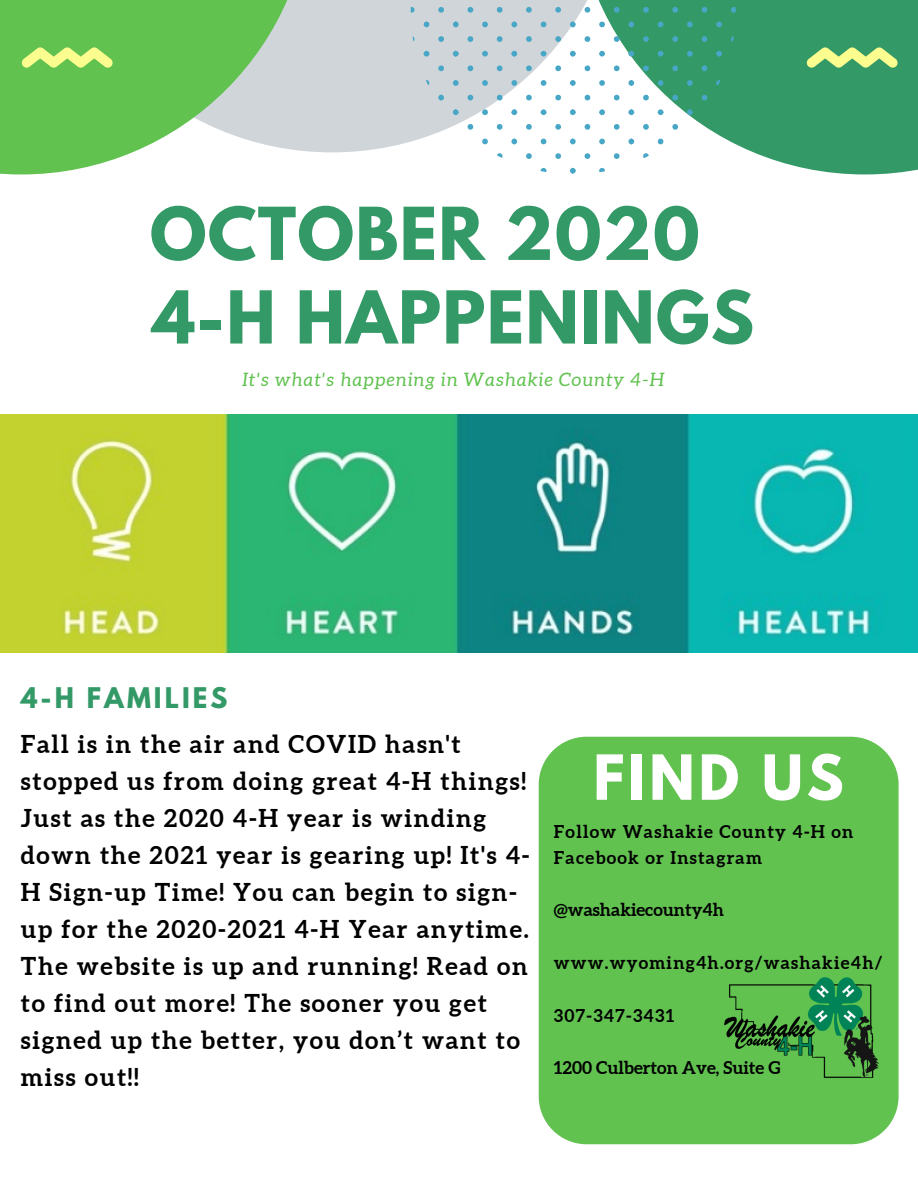
<style>
.page{position:relative;width:918px;height:1188px;background:#fff}
.page>*{position:absolute;margin:0;border:0;box-sizing:border-box;transform-origin:0 0}
.t1{font:700 64.5px/83.6px "League Spartan";letter-spacing:.02em;color:#396}
.t2{font:700 55.05px "League Spartan";letter-spacing:.07em;color:#fff}
.t3{font:700 25.2px "League Spartan";letter-spacing:.12em;color:#396}
.t4{font:700 24.6px/36.9px "Aleo";letter-spacing:.07em;color:#000}
.t5{font:italic 18.45px "Aleo";letter-spacing:.07em;color:#61c250}
.t6{font:700 17.7px/26.7px "Aleo";letter-spacing:.07em;color:#000}
.t7{font:700 17.7px "Aleo";color:#000}
</style>
<div class="page">
<svg style="left:311px;top:0;width:264px;height:152px;fill:#cfd5d9"></svg>
<svg style="left:575px;top:0;width:343px;height:174px;fill:#396"></svg>
<svg style="left:0;top:0;width:311px;height:174px;background:#8bcd81"></svg>
<svg style="left:716px;top:22px;width:6px;height:5px"></svg>
<svg style="left:702px;top:36px;width:5px;height:6px"></svg>
<svg style="left:731px;top:36px;width:5px;height:6px"></svg>
<svg style="left:702px;top:7px;width:5px;height:6px"></svg>
<svg style="left:731px;top:7px;width:5px;height:6px"></svg>
<svg style="left:716px;top:80px;width:6px;height:6px"></svg>
<svg style="left:702px;top:95px;width:5px;height:5px"></svg>
<svg style="left:731px;top:95px;width:5px;height:5px"></svg>
<svg style="left:702px;top:65px;width:5px;height:6px"></svg>
<svg style="left:731px;top:65px;width:5px;height:6px"></svg>
<svg style="left:716px;top:51px;width:6px;height:6px"></svg>
<svg style="left:716px;top:139px;width:6px;height:5px"></svg>
<svg style="left:702px;top:153px;width:5px;height:6px"></svg>
<svg style="left:731px;top:153px;width:5px;height:6px"></svg>
<svg style="left:702px;top:124px;width:5px;height:6px"></svg>
<svg style="left:731px;top:124px;width:5px;height:6px"></svg>
<svg style="left:716px;top:109px;width:6px;height:6px"></svg>
<svg style="left:716px;top:168px;width:6px;height:6px"></svg>
<svg style="left:687px;top:22px;width:6px;height:5px"></svg>
<svg style="left:658px;top:22px;width:5px;height:5px"></svg>
<svg style="left:643px;top:36px;width:6px;height:6px"></svg>
<svg style="left:672px;top:36px;width:6px;height:6px"></svg>
<svg style="left:643px;top:7px;width:6px;height:6px"></svg>
<svg style="left:672px;top:7px;width:6px;height:6px"></svg>
<svg style="left:687px;top:80px;width:6px;height:6px"></svg>
<svg style="left:658px;top:80px;width:5px;height:6px"></svg>
<svg style="left:643px;top:95px;width:6px;height:5px"></svg>
<svg style="left:672px;top:95px;width:6px;height:5px"></svg>
<svg style="left:643px;top:65px;width:6px;height:6px"></svg>
<svg style="left:672px;top:65px;width:6px;height:6px"></svg>
<svg style="left:687px;top:51px;width:6px;height:6px"></svg>
<svg style="left:658px;top:51px;width:5px;height:6px"></svg>
<svg style="left:687px;top:139px;width:6px;height:5px"></svg>
<svg style="left:658px;top:139px;width:5px;height:5px"></svg>
<svg style="left:643px;top:153px;width:6px;height:6px"></svg>
<svg style="left:672px;top:153px;width:6px;height:6px"></svg>
<svg style="left:643px;top:124px;width:6px;height:6px"></svg>
<svg style="left:672px;top:124px;width:6px;height:6px"></svg>
<svg style="left:687px;top:109px;width:6px;height:6px"></svg>
<svg style="left:658px;top:109px;width:5px;height:6px"></svg>
<svg style="left:687px;top:168px;width:6px;height:6px"></svg>
<svg style="left:658px;top:168px;width:5px;height:6px"></svg>
<svg style="left:629px;top:22px;width:5px;height:5px"></svg>
<svg style="left:599px;top:22px;width:6px;height:5px"></svg>
<svg style="left:585px;top:36px;width:5px;height:6px"></svg>
<svg style="left:614px;top:36px;width:6px;height:6px"></svg>
<svg style="left:585px;top:7px;width:5px;height:6px"></svg>
<svg style="left:614px;top:7px;width:6px;height:6px"></svg>
<svg style="left:629px;top:80px;width:5px;height:6px"></svg>
<svg style="left:599px;top:80px;width:6px;height:6px"></svg>
<svg style="left:585px;top:95px;width:5px;height:5px"></svg>
<svg style="left:614px;top:95px;width:6px;height:5px"></svg>
<svg style="left:585px;top:65px;width:5px;height:6px"></svg>
<svg style="left:614px;top:65px;width:6px;height:6px"></svg>
<svg style="left:629px;top:51px;width:5px;height:6px"></svg>
<svg style="left:599px;top:51px;width:6px;height:6px"></svg>
<svg style="left:629px;top:139px;width:5px;height:5px"></svg>
<svg style="left:599px;top:139px;width:6px;height:5px"></svg>
<svg style="left:585px;top:153px;width:5px;height:6px"></svg>
<svg style="left:614px;top:153px;width:6px;height:6px"></svg>
<svg style="left:585px;top:124px;width:5px;height:6px"></svg>
<svg style="left:614px;top:124px;width:6px;height:6px"></svg>
<svg style="left:629px;top:109px;width:5px;height:6px"></svg>
<svg style="left:599px;top:109px;width:6px;height:6px"></svg>
<svg style="left:629px;top:168px;width:5px;height:6px"></svg>
<svg style="left:599px;top:168px;width:6px;height:6px"></svg>
<svg style="left:570px;top:22px;width:6px;height:5px"></svg>
<svg style="left:541px;top:22px;width:5px;height:5px"></svg>
<svg style="left:526px;top:36px;width:6px;height:6px"></svg>
<svg style="left:555px;top:36px;width:6px;height:6px"></svg>
<svg style="left:526px;top:7px;width:6px;height:6px"></svg>
<svg style="left:555px;top:7px;width:6px;height:6px"></svg>
<svg style="left:570px;top:80px;width:6px;height:6px"></svg>
<svg style="left:541px;top:80px;width:5px;height:6px"></svg>
<svg style="left:526px;top:95px;width:6px;height:5px"></svg>
<svg style="left:555px;top:95px;width:6px;height:5px"></svg>
<svg style="left:526px;top:65px;width:6px;height:6px"></svg>
<svg style="left:555px;top:65px;width:6px;height:6px"></svg>
<svg style="left:570px;top:51px;width:6px;height:6px"></svg>
<svg style="left:541px;top:51px;width:5px;height:6px"></svg>
<svg style="left:570px;top:139px;width:6px;height:5px"></svg>
<svg style="left:541px;top:139px;width:5px;height:5px"></svg>
<svg style="left:526px;top:153px;width:6px;height:6px"></svg>
<svg style="left:555px;top:153px;width:6px;height:6px"></svg>
<svg style="left:526px;top:124px;width:6px;height:6px"></svg>
<svg style="left:555px;top:124px;width:6px;height:6px"></svg>
<svg style="left:570px;top:109px;width:6px;height:6px"></svg>
<svg style="left:541px;top:109px;width:5px;height:6px"></svg>
<svg style="left:570px;top:168px;width:6px;height:6px"></svg>
<svg style="left:541px;top:168px;width:5px;height:4px"></svg>
<svg style="left:511px;top:22px;width:6px;height:5px"></svg>
<svg style="left:482px;top:22px;width:6px;height:5px"></svg>
<svg style="left:468px;top:36px;width:5px;height:6px"></svg>
<svg style="left:497px;top:36px;width:6px;height:6px"></svg>
<svg style="left:468px;top:7px;width:5px;height:6px"></svg>
<svg style="left:497px;top:7px;width:6px;height:6px"></svg>
<svg style="left:511px;top:80px;width:6px;height:6px"></svg>
<svg style="left:482px;top:80px;width:6px;height:6px"></svg>
<svg style="left:468px;top:95px;width:5px;height:5px"></svg>
<svg style="left:497px;top:95px;width:6px;height:5px"></svg>
<svg style="left:468px;top:65px;width:5px;height:6px"></svg>
<svg style="left:497px;top:65px;width:6px;height:6px"></svg>
<svg style="left:511px;top:51px;width:6px;height:6px"></svg>
<svg style="left:482px;top:51px;width:6px;height:6px"></svg>
<svg style="left:511px;top:139px;width:6px;height:5px"></svg>
<svg style="left:482px;top:139px;width:6px;height:5px"></svg>
<svg style="left:497px;top:153px;width:6px;height:5px"></svg>
<svg style="left:468px;top:124px;width:5px;height:6px"></svg>
<svg style="left:497px;top:124px;width:6px;height:6px"></svg>
<svg style="left:511px;top:109px;width:6px;height:6px"></svg>
<svg style="left:482px;top:109px;width:6px;height:6px"></svg>
<svg style="left:453px;top:22px;width:6px;height:5px"></svg>
<svg style="left:424px;top:22px;width:5px;height:5px"></svg>
<svg style="left:411px;top:36px;width:4px;height:6px"></svg>
<svg style="left:438px;top:36px;width:6px;height:6px"></svg>
<svg style="left:411px;top:7px;width:4px;height:6px"></svg>
<svg style="left:438px;top:7px;width:6px;height:6px"></svg>
<svg style="left:453px;top:80px;width:6px;height:6px"></svg>
<svg style="left:424px;top:80px;width:5px;height:6px"></svg>
<svg style="left:411px;top:95px;width:4px;height:5px"></svg>
<svg style="left:438px;top:95px;width:6px;height:5px"></svg>
<svg style="left:411px;top:65px;width:4px;height:6px"></svg>
<svg style="left:438px;top:65px;width:6px;height:6px"></svg>
<svg style="left:453px;top:51px;width:6px;height:6px"></svg>
<svg style="left:424px;top:51px;width:5px;height:6px"></svg>
<svg style="left:453px;top:139px;width:6px;height:5px"></svg>
<svg style="left:424px;top:139px;width:5px;height:5px"></svg>
<svg style="left:411px;top:124px;width:4px;height:6px"></svg>
<svg style="left:438px;top:124px;width:6px;height:6px"></svg>
<svg style="left:453px;top:109px;width:6px;height:6px"></svg>
<svg style="left:424px;top:109px;width:5px;height:6px"></svg>
<svg style="left:22px;top:48px;width:91px;height:20px;background:#bae474"></svg>
<svg style="left:807px;top:48px;width:91px;height:20px;background:#a7d27d"></svg>
<div style="left:539px;top:737px;width:360px;height:407px;background:#61c250;border-radius:48px"></div>
<img style="left:0;top:414px;width:918px;height:239px">
<img style="left:724px;top:977px;width:155px;height:101px">
<h1 class="t1" style="left:150px;top:200px;width:606px">OCTOBER 2020<br>4-H HAPPENINGS</h1>
<p class="t5" style="left:243px;top:369px;width:423px">It's what's happening in Washakie County 4-H</p>
<p class="t3" style="left:21px;top:686px;width:208px">4-H FAMILIES</p>
<p class="t4" style="left:21px;top:726px;width:510px">Fall is in the air and COVID hasn't stopped us from doing great 4-H things!<br>Just as the 2020 4-H year is winding down the 2021 year is gearing up! It's 4- H Sign-up Time! You can begin to sign&shy;up for the 2020-2021 4-H Year anytime.<br>The website is up and running! Read on to find out more! The sooner you get signed up the better, you don’t want to miss out!!</p>
<h2 class="t2" style="left:593px;top:750px;width:252px">FIND US</h2>
<p class="t6" style="left:554px;top:818px;width:301px">Follow Washakie County 4-H on<br>Facebook or Instagram</p>
<p class="t7" style="left:554px;top:900px;width:172px">@washakiecounty4h</p>
<p class="t6" style="left:554px;top:949px;width:330px">www.wyoming4h.org/washakie4h/</p>
<p class="t6" style="left:554px;top:1002px;width:122px">307-347-3431</p>
<p class="t7" style="left:554px;top:1058px;width:228px">1200 Culberton Ave, Suite G</p>
</div>
